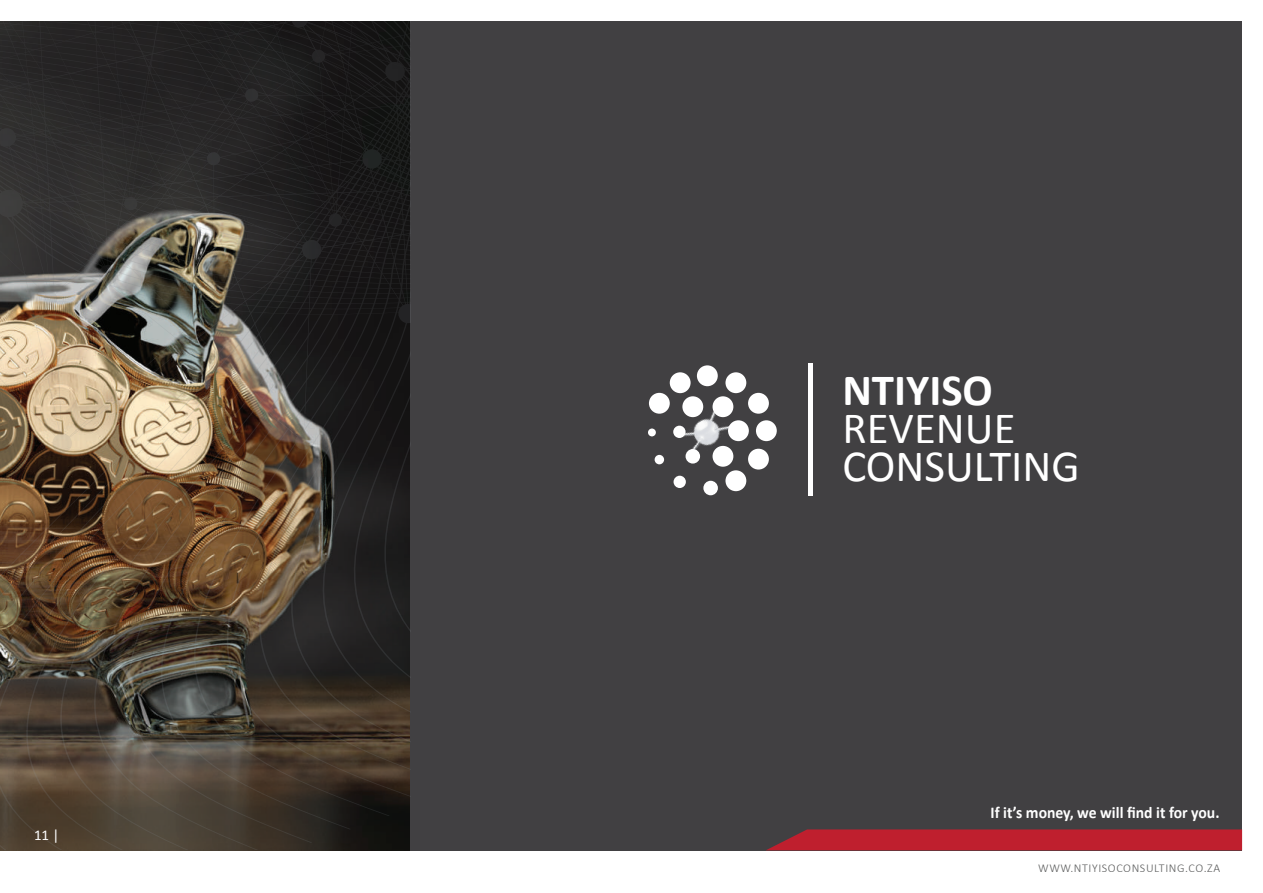
<style>
.page{position:relative;width:1263px;height:893px;background:#fff}
.page>*{position:absolute;margin:0;border:0;box-sizing:border-box;transform-origin:0 0}
.t1{font:44.85px/37.8px "Calibri";color:#fff}
.t2{font:700 44.85px "Calibri";color:#fff}
.t3{font:700 16.5px "Calibri";color:#fff;scale:.95 1}
.t4{font:15px "Calibri";color:#fff}
.t5{font:300 12px "Calibri";letter-spacing:.05em;color:#323333}
</style>
<div class="page">
<div style="left:410px;top:21px;width:832px;height:829px;background:#414042"></div>
<img style="left:656px;top:398px;width:88px;height:80px">
<div style="left:728px;top:420px;width:21px;height:21px;background:#fff;border-radius:50%"></div>
<div style="left:703px;top:481px;width:15px;height:14px;background:#fff;border-radius:50%"></div>
<div style="left:685px;top:449px;width:15px;height:15px;background:#fff;border-radius:50%"></div>
<div style="left:673px;top:426px;width:12px;height:12px;background:#fff;border-radius:50%"></div>
<div style="left:655px;top:455px;width:9px;height:9px;background:#fff;border-radius:50%"></div>
<div style="left:648px;top:428px;width:8px;height:8px;background:#fff;border-radius:50%"></div>
<div style="left:673px;top:476px;width:13px;height:12px;background:#fff;border-radius:50%"></div>
<div style="left:725px;top:470px;width:21px;height:21px;background:#fff;border-radius:50%"></div>
<div style="left:725px;top:372px;width:21px;height:21px;background:#fff;border-radius:50%"></div>
<div style="left:748px;top:449px;width:21px;height:21px;background:#fff;border-radius:50%"></div>
<div style="left:748px;top:393px;width:21px;height:21px;background:#fff;border-radius:50%"></div>
<div style="left:712px;top:396px;width:21px;height:21px;background:#fff;border-radius:50%"></div>
<div style="left:682px;top:396px;width:21px;height:21px;background:#fff;border-radius:50%"></div>
<div style="left:697px;top:365px;width:21px;height:21px;background:#fff;border-radius:50%"></div>
<div style="left:670px;top:372px;width:21px;height:21px;background:#fff;border-radius:50%"></div>
<div style="left:649px;top:393px;width:21px;height:21px;background:#fff;border-radius:50%"></div>
<div style="left:712px;top:446px;width:21px;height:21px;background:#fff;border-radius:50%"></div>
<div style="left:756px;top:420px;width:21px;height:21px;background:#fff;border-radius:50%"></div>
<hr style="left:809px;top:363px;width:4px;height:133px;background:#fff">
<svg style="left:0;top:650px;width:410px;height:199px;background:#463d32"></svg>
<img style="left:0;top:21px;width:410px;height:629px">
<svg style="left:766px;top:829px;width:476px;height:21px;background:#b6212f"></svg>
<p class="t4" style="left:34px;top:826px;width:27px">11 |</p>
<h1 class="t2" style="left:842px;top:362px;width:152px">NTIYISO</h1>
<h1 class="t1" style="left:842px;top:410px;width:239px">REVENUE<br>CONSULTING</h1>
<p class="t3" style="left:990px;top:802px;width:243px">If it’s money, we will find it for you.</p>
<p class="t5" style="left:1038px;top:860px;width:183px">WWW.NTIYISOCONSULTING.CO.ZA</p>
</div>
